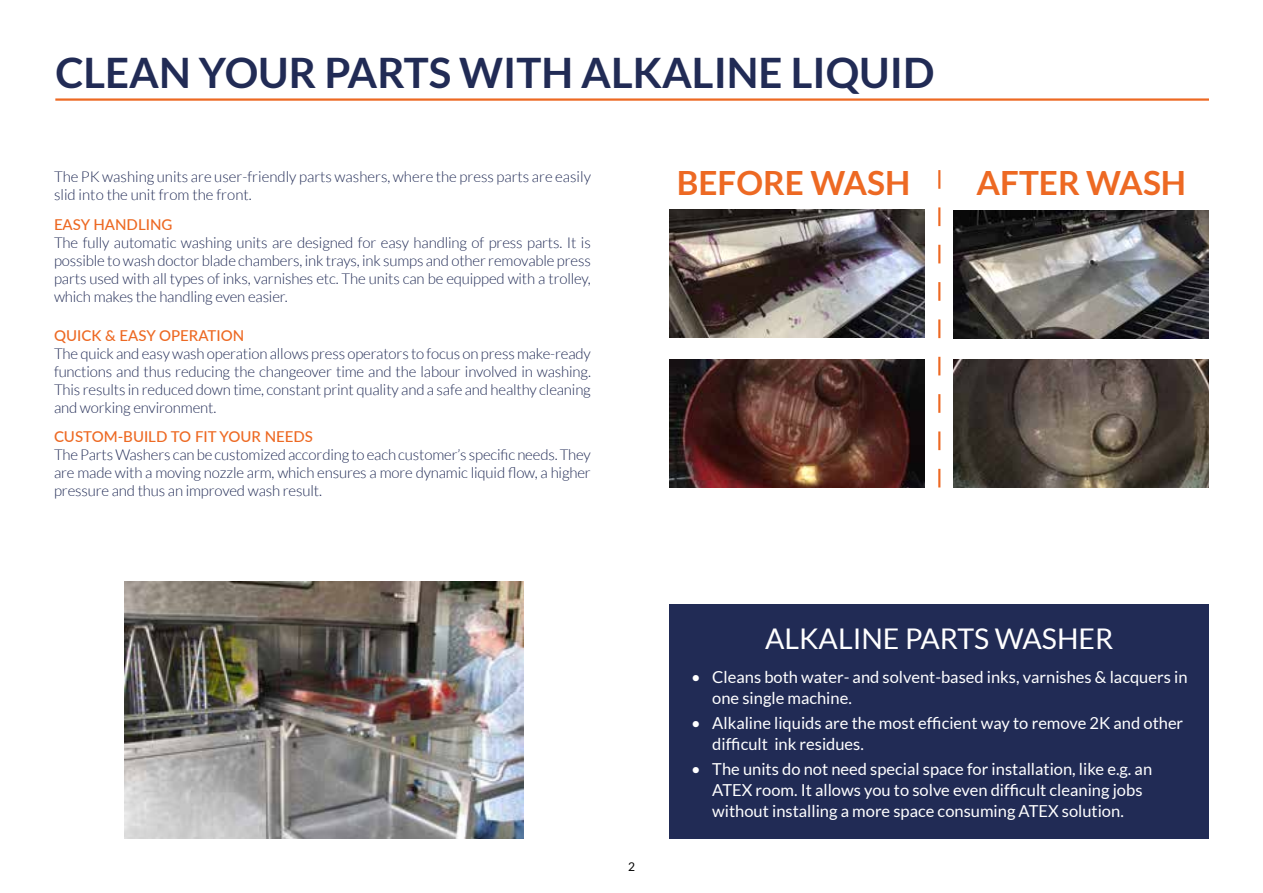
<style>
.page{position:relative;width:1263px;height:893px;background:#fff}
.page>*{position:absolute;margin:0;border:0;box-sizing:border-box;transform-origin:0 0}
.t1{font:700 42px "Lato";color:#212b55}
.t2{font:700 33.45px "Lato";color:#ed6923}
.t3{font:28.5px "Lato";color:#fff}
.t4{font:16.5px/21px "Lato";color:#fff}
.t5{font:300 15px/18px "Lato";letter-spacing:-.01em;color:#212b55;text-align:justify}
.t6{font:500 15px "Lato";color:#ed6923}
.t7{font:12px "Lato";color:#000}
</style>
<div class="page">
<hr style="left:55px;top:98px;width:1154px;height:3px;background:#ed6923">
<img style="left:125px;top:581px;width:398px;height:258px">
<div style="left:670px;top:604px;width:539px;height:235px;background:#212b55"></div>
<svg style="left:938px;top:170px;width:2px;height:317px"></svg>
<img style="left:670px;top:209px;width:255px;height:128px">
<img style="left:954px;top:210px;width:255px;height:128px">
<img style="left:670px;top:360px;width:255px;height:127px">
<img style="left:954px;top:360px;width:255px;height:127px">
<h1 class="t1" style="left:55px;top:48px;width:880px">CLEAN YOUR PARTS WITH ALKALINE LIQUID</h1>
<p class="t5" style="left:54px;top:168px;width:538px">The PK washing units are user-friendly parts washers, where the press parts are easily slid into the unit from the front.</p>
<p class="t6" style="left:54px;top:213px;width:120px">EASY HANDLING</p>
<p class="t5" style="left:54px;top:233px;width:538px">The fully automatic washing units are designed for easy handling of press parts. It is possible to wash doctor blade chambers, ink trays, ink sumps and other removable press parts used with all types of inks, varnishes etc. The units can be equipped with a trolley, which makes the handling even easier.</p>
<p class="t6" style="left:54px;top:324px;width:192px">QUICK &amp; EASY OPERATION</p>
<p class="t5" style="left:54px;top:344px;width:538px">The quick and easy wash operation allows press operators to focus on press make-ready functions and thus reducing the changeover time and the labour involved in washing.<br>This results in reduced down time, constant print quality and a safe and healthy cleaning and working environment.</p>
<p class="t6" style="left:54px;top:426px;width:260px">CUSTOM-BUILD TO FIT YOUR NEEDS</p>
<p class="t5" style="left:54px;top:446px;width:538px">The Parts Washers can be customized according to each customer’s specific needs. They are made with a moving nozzle arm, which ensures a more dynamic liquid flow, a higher pressure and thus an improved wash result.</p>
<h2 class="t2" style="left:677px;top:163px;width:235px">BEFORE WASH</h2>
<h2 class="t2" style="left:976px;top:163px;width:211px">AFTER WASH</h2>
<p class="t7" style="left:628px;top:860px;width:8px">2</p>
<h3 class="t3" style="left:765px;top:622px;width:350px">ALKALINE PARTS WASHER</h3>
<p class="t4" style="left:712px;top:666px;width:477px;text-indent:-21px">• Cleans both water- and solvent-based inks, varnishes &amp; lacquers in one single machine.</p>
<p class="t4" style="left:712px;top:712px;width:472px;text-indent:-21px">• Alkaline liquids are the most efficient way to remove 2K and other difficult ink residues.</p>
<p class="t4" style="left:712px;top:758px;width:441px;text-indent:-21px">• The units do not need special space for installation, like e.g. an<br>ATEX room. It allows you to solve even difficult cleaning jobs without installing a more space consuming ATEX solution.</p>
</div>
